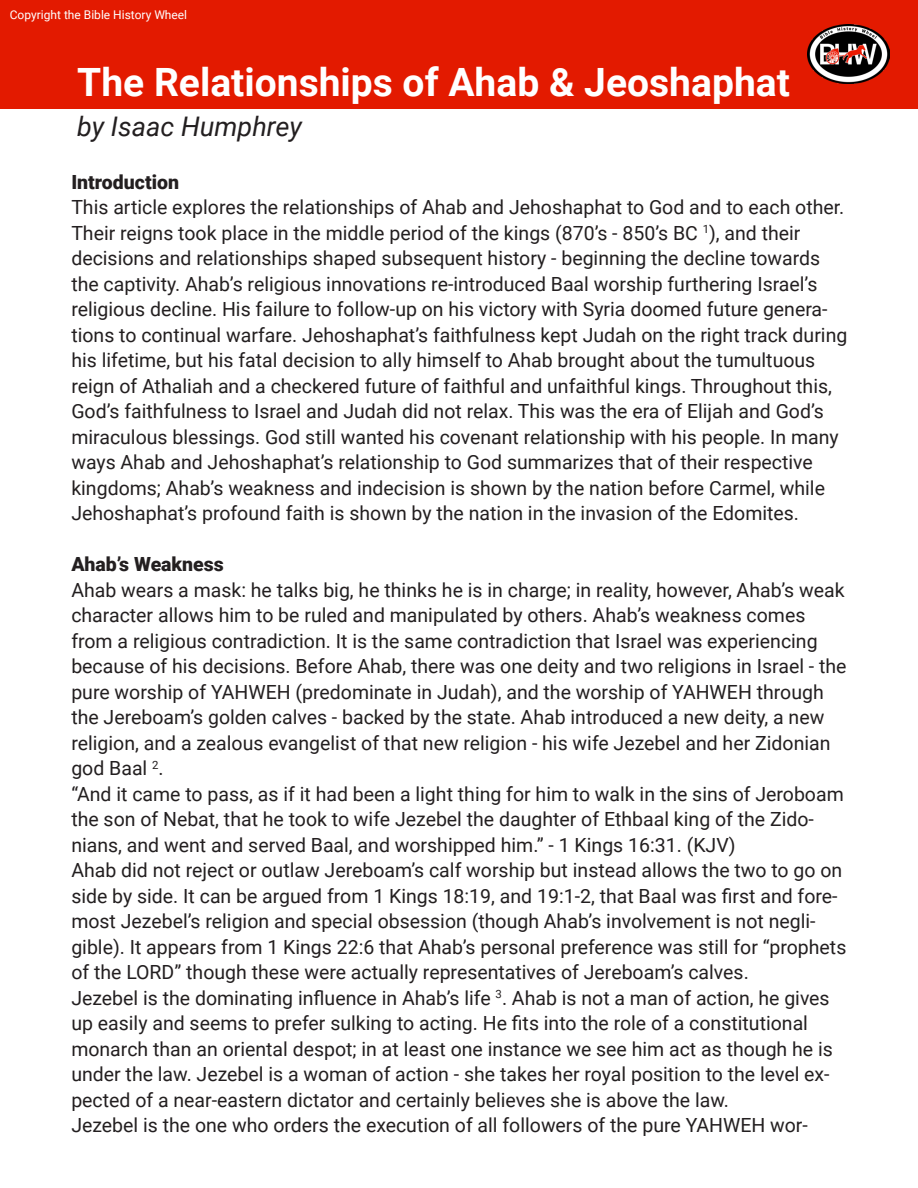
<style>
.page{position:relative;width:918px;height:1188px;background:#fff}
.page>*{position:absolute;margin:0;border:0;box-sizing:border-box;transform-origin:0 0}
.t1{font:700 39px "Roboto";color:#fff}
.t2{font:italic 27px "Roboto";color:#231f20}
.t3{font:19.5px/25.5px "Roboto";color:#231f20}
.t4{font:900 19.5px "Roboto";color:#231f20}
.t5{font:12px "Roboto";color:#fff}
</style>
<div class="page">
<div style="left:0;top:0;width:918px;height:108px;background:#e31a00"></div>
<img style="left:808px;top:24px;width:82px;height:60px">
<p class="t5" style="left:10px;top:6px;width:179px">Copyright the Bible History Wheel</p>
<p class="t1" style="left:77px;top:54px;width:714px">The Relationships of Ahab &amp; Jeoshaphat</p>
<p class="t2" style="left:77px;top:107px;width:226px">by Isaac Humphrey</p>
<p class="t4" style="left:71px;top:168px;width:109px">Introduction</p>
<p class="t3" style="left:71px;top:194px;width:778px">This article explores the relationships of Ahab and Jehoshaphat to God and to each other.<br>Their reigns took place in the middle period of the kings (870’s - 850’s BC <sup>1</sup>), and their decisions and relationships shaped subsequent history - beginning the decline towards the captivity. Ahab’s religious innovations re-introduced Baal worship furthering Israel’s religious decline. His failure to follow-up on his victory with Syria doomed future genera&shy;tions to continual warfare. Jehoshaphat’s faithfulness kept Judah on the right track during his lifetime, but his fatal decision to ally himself to Ahab brought about the tumultuous reign of Athaliah and a checkered future of faithful and unfaithful kings. Throughout this, God’s faithfulness to Israel and Judah did not relax. This was the era of Elijah and God’s miraculous blessings. God still wanted his covenant relationship with his people. In many ways Ahab and Jehoshaphat’s relationship to God summarizes that of their respective kingdoms; Ahab’s weakness and indecision is shown by the nation before Carmel, while Jehoshaphat’s profound faith is shown by the nation in the invasion of the Edomites.</p>
<p class="t4" style="left:71px;top:551px;width:154px">Ahab’s Weakness</p>
<p class="t3" style="left:71px;top:576px;width:777px">Ahab wears a mask: he talks big, he thinks he is in charge; in reality, however, Ahab’s weak character allows him to be ruled and manipulated by others. Ahab’s weakness comes from a religious contradiction. It is the same contradiction that Israel was experiencing because of his decisions. Before Ahab, there was one deity and two religions in Israel - the pure worship of YAHWEH (predominate in Judah), and the worship of YAHWEH through the Jereboam’s golden calves - backed by the state. Ahab introduced a new deity, a new religion, and a zealous evangelist of that new religion - his wife Jezebel and her Zidonian god Baal <sup>2</sup>.</p>
<p class="t3" style="left:71px;top:780px;width:774px">“And it came to pass, as if it had been a light thing for him to walk in the sins of Jeroboam the son of Nebat, that he took to wife Jezebel the daughter of Ethbaal king of the Zido&shy;nians, and went and served Baal, and worshipped him.” - 1 Kings 16:31. (KJV)</p>
<p class="t3" style="left:71px;top:857px;width:777px">Ahab did not reject or outlaw Jereboam’s calf worship but instead allows the two to go on side by side. It can be argued from 1 Kings 18:19, and 19:1-2, that Baal was first and fore&shy;most Jezebel’s religion and special obsession (though Ahab’s involvement is not negli&shy;gible). It appears from 1 Kings 22:6 that Ahab’s personal preference was still for “prophets of the LORD” though these were actually representatives of Jereboam’s calves.</p>
<p class="t3" style="left:71px;top:984px;width:763px">Jezebel is the dominating influence in Ahab’s life <sup>3</sup>. Ahab is not a man of action, he gives up easily and seems to prefer sulking to acting. He fits into the role of a constitutional monarch than an oriental despot; in at least one instance we see him act as though he is under the law. Jezebel is a woman of action - she takes her royal position to the level ex&shy;pected of a near-eastern dictator and certainly believes she is above the law.</p>
<p class="t3" style="left:71px;top:1112px;width:738px">Jezebel is the one who orders the execution of all followers of the pure YAHWEH wor-</p>
</div>
